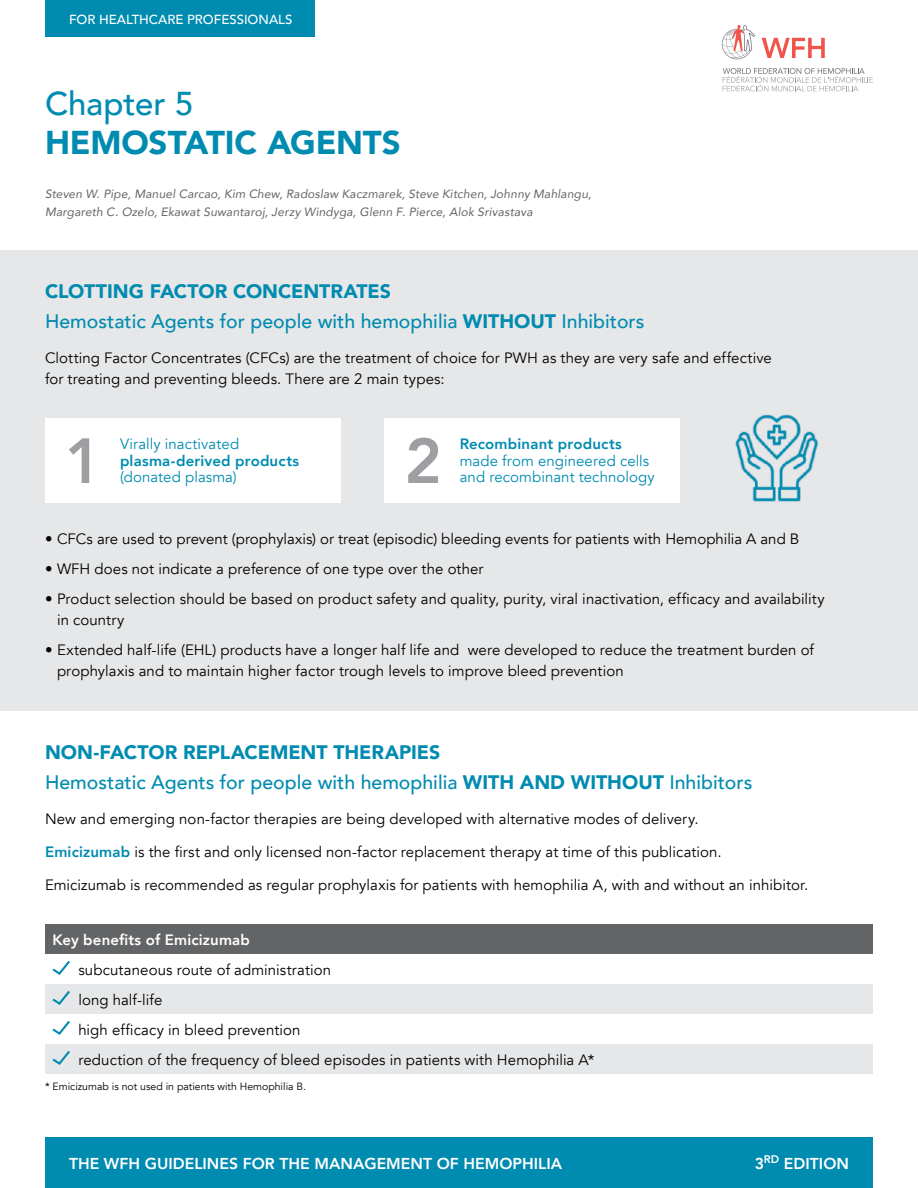
<style>
.page{position:relative;width:918px;height:1188px;background:#fff}
.page>*{position:absolute;margin:0;border:0;box-sizing:border-box;transform-origin:0 0}
.Chiffres_Infographic{font:800 63px "Avenir";color:#9d9fa2}
.Chapter{font:900 33px "Avenir";letter-spacing:-.005em;color:#008bb0}
.Chapter-2{font:500 33px "Avenir";color:#008bb0}
.Sous-titre{font:500 19.5px "Avenir";color:#008bb0}
.Titre{font:900 19.5px "Avenir";letter-spacing:-.005em;color:#008bb0}
.t1{font:800 15.75px "Avenir";color:#fff}
.Texte{font:15px/21px "Avenir";letter-spacing:.005em;color:#000}
.Texte-2{font:15px/16.5px "Avenir";letter-spacing:.005em;color:#008bb0}
.Texte-3{font:800 15px/16.5px "Avenir";letter-spacing:.015em;color:#008bb0}
.Texte-4{font:800 15px "Avenir";letter-spacing:.01em;color:#fff}
.t2{font:500 13.2px "Avenir";color:#fff}
.Auteurs{font:italic 12px/18px "Avenir";letter-spacing:.015em;color:#636466}
.note{font:10.5px "Avenir";color:#000}
.s1{font-weight:900}
.s2{font-weight:400}
.s3{font-weight:800}
.s4{font-weight:800;color:#008bb0}
</style>
<div class="page">
<div style="left:0;top:250px;width:918px;height:461px;background:#e6e7e8"></div>
<svg style="left:762px;top:38px;width:63px;height:20px"></svg>
<svg style="left:723px;top:68px;width:150px;height:23px"></svg>
<svg style="left:722px;top:25px;width:33px;height:34px"></svg>
<div style="left:45px;top:0;width:270px;height:38px;background:#008bb0"></div>
<div style="left:45px;top:1137px;width:828px;height:51px;background:#008bb0"></div>
<div style="left:45px;top:924px;width:828px;height:30px;background:#636466"></div>
<svg style="left:45px;top:984px;width:828px;height:90px;fill:#e6e7e8"></svg>
<svg style="left:52px;top:960px;width:18px;height:15px"></svg>
<svg style="left:50px;top:988px;width:22px;height:18px"></svg>
<svg style="left:50px;top:1018px;width:22px;height:18px"></svg>
<svg style="left:50px;top:1048px;width:22px;height:18px"></svg>
<div style="left:45px;top:418px;width:295px;height:85px;background:#fff"></div>
<div style="left:385px;top:418px;width:295px;height:85px;background:#fff"></div>
<img style="left:735px;top:414px;width:83px;height:88px">
<p class="t2" style="left:69px;top:8px;width:225px">FOR HEALTHCARE PROFESSIONALS</p>
<p class="Chapter-2" style="left:45px;top:75px;width:150px">Chapter 5</p>
<p class="Chapter" style="left:45px;top:114px;width:357px">HEMOSTATIC AGENTS</p>
<p class="Auteurs" style="left:45px;top:184px;width:548px">Steven W. Pipe, Manuel Carcao, Kim Chew, Radoslaw Kaczmarek, Steve Kitchen, Johnny Mahlangu,<br>Margareth C. Ozelo, Ekawat Suwantaroj, Jerzy Windyga, Glenn F. Pierce, Alok Srivastava</p>
<p class="Titre" style="left:45px;top:275px;width:348px">CLOTTING FACTOR CONCENTRATES</p>
<p class="Sous-titre" style="left:45px;top:305px;width:601px">Hemostatic Agents for people with hemophilia <span class="s1">WITHOUT</span> Inhibitors</p>
<p class="Texte" style="left:45px;top:347px;width:728px">Clotting Factor Concentrates (CFCs) are the treatment of choice for PWH as they are very safe and effective for treating and preventing bleeds. There are 2 main types:</p>
<p class="Chiffres_Infographic" style="left:65px;top:412px;width:39px">1</p>
<p class="Texte-3" style="left:120px;top:436px;width:181px"><span class="s2">Virally inactivated </span>plasma-derived products</p>
<p class="Texte-2" style="left:120px;top:469px;width:118px">(donated plasma)</p>
<p class="Chiffres_Infographic" style="left:405px;top:412px;width:39px">2</p>
<p class="Texte-2" style="left:460px;top:436px;width:191px"><span class="s3">Recombinant products </span>made from engineered cells</p>
<p class="Texte-2" style="left:460px;top:469px;width:196px">and recombinant technology</p>
<p class="Texte" style="left:45px;top:529px;width:756px">• CFCs are used to prevent (prophylaxis) or treat (episodic) bleeding events for patients with Hemophilia A and B</p>
<p class="Texte" style="left:45px;top:559px;width:440px">• WFH does not indicate a preference of one type over the other</p>
<p class="Texte" style="left:57px;top:589px;width:769px;text-indent:-12px">• Product selection should be based on product safety and quality, purity, viral inactivation, efficacy and availability in country</p>
<p class="Texte" style="left:57px;top:640px;width:759px;text-indent:-12px">• Extended half-life (EHL) products have a longer half life and were developed to reduce the treatment burden of prophylaxis and to maintain higher factor trough levels to improve bleed prevention</p>
<p class="Titre" style="left:45px;top:736px;width:397px">NON-FACTOR REPLACEMENT THERAPIES</p>
<p class="Sous-titre" style="left:45px;top:765px;width:709px">Hemostatic Agents for people with hemophilia <span class="s1">WITH AND WITHOUT</span> Inhibitors</p>
<p class="Texte" style="left:45px;top:808px;width:655px">New and emerging non-factor therapies are being developed with alternative modes of delivery.</p>
<p class="Texte" style="left:45px;top:841px;width:678px"><span class="s4">Emicizumab</span> is the first and only licensed non-factor replacement therapy at time of this publication.</p>
<p class="Texte" style="left:45px;top:874px;width:765px">Emicizumab is recommended as regular prophylaxis for patients with hemophilia A, with and without an inhibitor.</p>
<p class="Texte-4" style="left:52px;top:928px;width:199px">Key benefits of Emicizumab</p>
<p class="Texte" style="left:78px;top:960px;width:254px">subcutaneous route of administration</p>
<p class="Texte" style="left:78px;top:990px;width:86px">long half-life</p>
<p class="Texte" style="left:78px;top:1020px;width:224px">high efficacy in bleed prevention</p>
<p class="Texte" style="left:78px;top:1050px;width:518px">reduction of the frequency of bleed episodes in patients with Hemophilia A*</p>
<p class="note" style="left:45px;top:1081px;width:263px">* Emicizumab is not used in patients with Hemophilia B.</p>
<p class="t1" style="left:69px;top:1151px;width:495px">THE WFH GUIDELINES FOR THE MANAGEMENT OF HEMOPHILIA</p>
<p class="t1" style="left:755px;top:1151px;width:96px">3<sup>RD</sup> EDITION</p>
</div>
